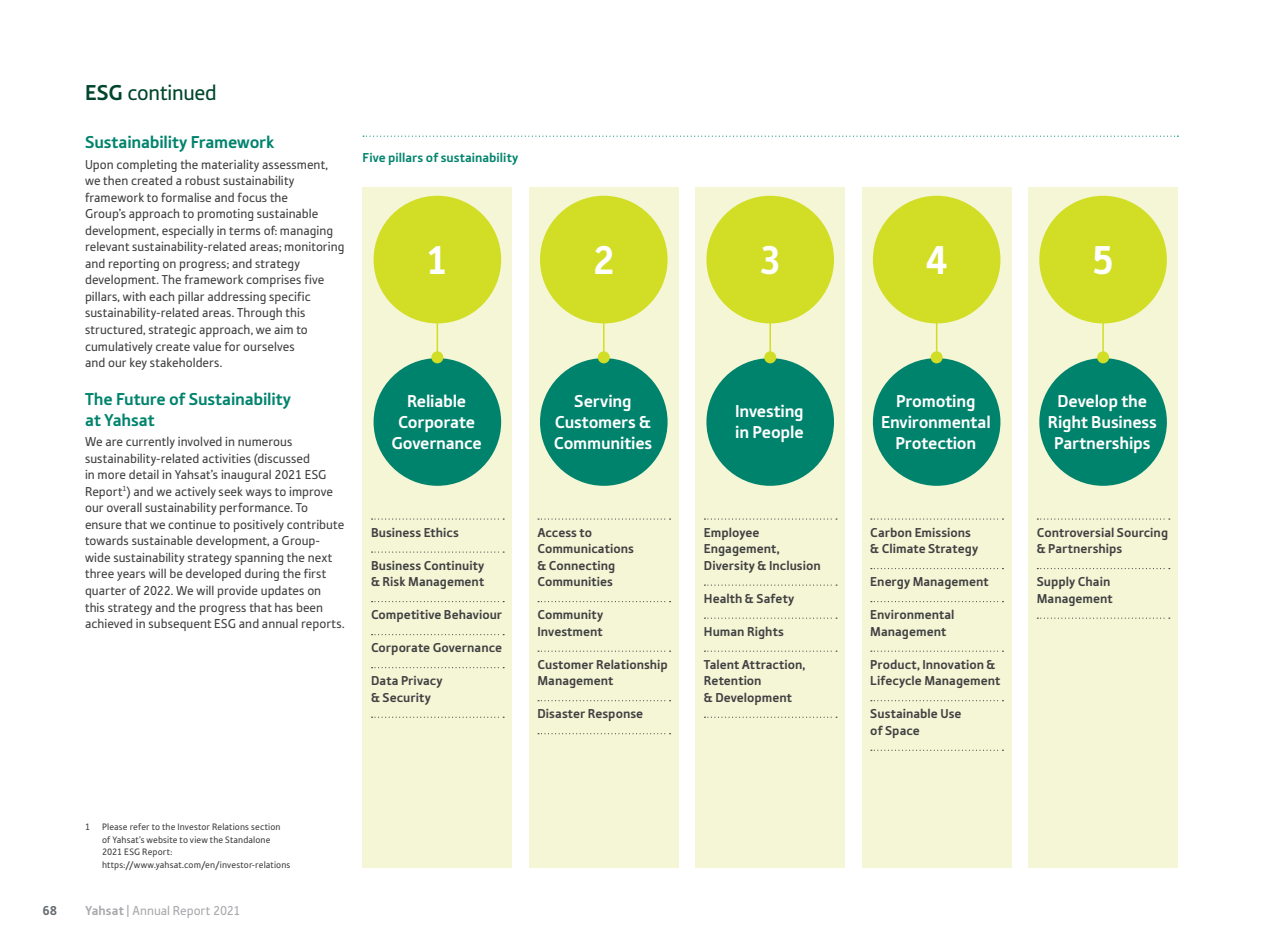
<style>
.page{position:relative;width:1263px;height:949px;background:#fff}
.page>*{position:absolute;margin:0;border:0;box-sizing:border-box;transform-origin:0 0}
.t1{font:700 42px "Tabula ITC Std";color:#fff}
.t2{font:22.5px "Tabula ITC Std";letter-spacing:-.01em;color:#00452b}
.t3{font:700 18px/21px "Tabula ITC Std";letter-spacing:-.01em;color:#fff;text-align:center}
.t4{font:700 18px/21px "Tabula ITC Std";letter-spacing:-.01em;color:#00836d}
.t5{font:13.5px/16.5px "Tabula ITC Std";color:#414042}
.t6{font:700 13.5px/16.5px "Tabula ITC Std";color:#414042}
.t7{font:700 13.5px "Tabula ITC Std";color:#00836d}
.t8{font:13.5px "Tabula ITC Std";color:#a7a9ac}
.t9{font:700 13.5px "Tabula ITC Std";color:#64696f}
.t10{font:9.75px/12.8px "Tabula ITC Std";letter-spacing:.015em;color:#414042}
.s1{font-weight:700}
</style>
<div class="page">
<div style="left:362px;top:187px;width:150px;height:680px;background:#f4f6d5"></div>
<svg style="left:372px;top:518px;width:132px;height:1px"></svg>
<svg style="left:372px;top:551px;width:132px;height:1px"></svg>
<svg style="left:372px;top:601px;width:132px;height:1px"></svg>
<svg style="left:372px;top:634px;width:132px;height:1px"></svg>
<svg style="left:372px;top:667px;width:132px;height:1px"></svg>
<svg style="left:372px;top:716px;width:132px;height:1px"></svg>
<div style="left:374px;top:358px;width:127px;height:127px;background:#00836d;border-radius:50%"></div>
<hr style="left:437px;top:319px;width:1px;height:38px;background:#d2de26">
<div style="left:431px;top:351px;width:12px;height:12px;background:#d2de26;border-radius:50%"></div>
<div style="left:374px;top:196px;width:127px;height:127px;background:#d2de26;border-radius:50%"></div>
<div style="left:529px;top:187px;width:150px;height:680px;background:#f4f6d5"></div>
<svg style="left:538px;top:518px;width:132px;height:1px"></svg>
<svg style="left:538px;top:601px;width:132px;height:1px"></svg>
<svg style="left:538px;top:650px;width:132px;height:1px"></svg>
<svg style="left:538px;top:700px;width:132px;height:1px"></svg>
<svg style="left:538px;top:733px;width:132px;height:1px"></svg>
<div style="left:540px;top:358px;width:128px;height:127px;background:#00836d;border-radius:50%"></div>
<hr style="left:603px;top:319px;width:1px;height:38px;background:#d2de26">
<div style="left:598px;top:351px;width:12px;height:12px;background:#d2de26;border-radius:50%"></div>
<div style="left:540px;top:196px;width:128px;height:127px;background:#d2de26;border-radius:50%"></div>
<div style="left:695px;top:187px;width:150px;height:680px;background:#f4f6d5"></div>
<svg style="left:704px;top:518px;width:133px;height:1px"></svg>
<svg style="left:704px;top:584px;width:133px;height:1px"></svg>
<svg style="left:704px;top:617px;width:133px;height:1px"></svg>
<svg style="left:704px;top:650px;width:133px;height:1px"></svg>
<svg style="left:704px;top:716px;width:133px;height:1px"></svg>
<div style="left:706px;top:358px;width:128px;height:127px;background:#00836d;border-radius:50%"></div>
<hr style="left:769px;top:319px;width:2px;height:38px;background:#d2de26">
<div style="left:764px;top:351px;width:12px;height:12px;background:#d2de26;border-radius:50%"></div>
<div style="left:706px;top:196px;width:128px;height:127px;background:#d2de26;border-radius:50%"></div>
<div style="left:862px;top:187px;width:149px;height:680px;background:#f4f6d5"></div>
<svg style="left:871px;top:518px;width:132px;height:1px"></svg>
<svg style="left:871px;top:568px;width:132px;height:1px"></svg>
<svg style="left:871px;top:601px;width:132px;height:1px"></svg>
<svg style="left:871px;top:650px;width:132px;height:1px"></svg>
<svg style="left:871px;top:700px;width:132px;height:1px"></svg>
<svg style="left:871px;top:749px;width:132px;height:1px"></svg>
<div style="left:873px;top:358px;width:127px;height:127px;background:#00836d;border-radius:50%"></div>
<hr style="left:936px;top:319px;width:1px;height:38px;background:#d2de26">
<div style="left:931px;top:351px;width:12px;height:12px;background:#d2de26;border-radius:50%"></div>
<div style="left:873px;top:196px;width:127px;height:127px;background:#d2de26;border-radius:50%"></div>
<div style="left:1028px;top:187px;width:150px;height:680px;background:#f4f6d5"></div>
<svg style="left:1037px;top:518px;width:133px;height:1px"></svg>
<svg style="left:1037px;top:568px;width:133px;height:1px"></svg>
<svg style="left:1037px;top:617px;width:133px;height:1px"></svg>
<div style="left:1039px;top:358px;width:128px;height:127px;background:#00836d;border-radius:50%"></div>
<hr style="left:1102px;top:319px;width:2px;height:38px;background:#d2de26">
<div style="left:1097px;top:351px;width:12px;height:12px;background:#d2de26;border-radius:50%"></div>
<div style="left:1039px;top:196px;width:128px;height:127px;background:#d2de26;border-radius:50%"></div>
<svg style="left:363px;top:136px;width:815px;height:1px"></svg>
<h2 class="t2" style="left:85px;top:79px;width:133px"><span class="s1">ESG</span> continued</h2>
<h3 class="t4" style="left:85px;top:131px;width:191px">Sustainability Framework</h3>
<p class="t5" style="left:85px;top:156px;width:261px">Upon completing the materiality assessment, we then created a robust sustainability framework to formalise and focus the<br>Group’s approach to promoting sustainable development, especially in terms of: managing relevant sustainability-related areas; monitoring and reporting on progress; and strategy development. The framework comprises five pillars, with each pillar addressing specific sustainability-related areas. Through this structured, strategic approach, we aim to cumulatively create value for ourselves<br>and our key stakeholders.</p>
<h3 class="t4" style="left:85px;top:388px;width:208px">The Future of Sustainability at Yahsat</h3>
<p class="t5" style="left:85px;top:433px;width:261px">We are currently involved in numerous sustainability-related activities (discussed<br>in more detail in Yahsat’s inaugural 2021 ESG Report<sup>1</sup>) and we actively seek ways to improve our overall sustainability performance. To ensure that we continue to positively contribute towards sustainable development, a Group&shy;wide sustainability strategy spanning the next three years will be developed during the first quarter of 2022. We will provide updates on<br>this strategy and the progress that has been achieved in subsequent ESG and annual reports.</p>
<p class="t7" style="left:362px;top:150px;width:157px">Five pillars of sustainability</p>
<h1 class="t1" style="left:426px;top:235px;width:24px">1</h1>
<h3 class="t3" style="left:391px;top:390px;width:92px">Reliable<br>Corporate<br>Governance</h3>
<p class="t6" style="left:371px;top:523px;width:89px">Business Ethics</p>
<p class="t6" style="left:371px;top:556px;width:115px">Business Continuity &amp; Risk Management</p>
<p class="t6" style="left:371px;top:606px;width:133px">Competitive Behaviour</p>
<p class="t6" style="left:371px;top:639px;width:133px">Corporate Governance</p>
<p class="t6" style="left:371px;top:672px;width:73px">Data Privacy &amp; Security</p>
<h1 class="t1" style="left:592px;top:235px;width:24px">2</h1>
<h3 class="t3" style="left:554px;top:390px;width:100px">Serving<br>Customers &amp;<br>Communities</h3>
<p class="t6" style="left:537px;top:523px;width:98px">Access to<br>Communications &amp; Connecting<br>Communities</p>
<p class="t6" style="left:537px;top:606px;width:67px">Community<br>Investment</p>
<p class="t6" style="left:537px;top:655px;width:132px">Customer Relationship<br>Management</p>
<p class="t6" style="left:537px;top:705px;width:107px">Disaster Response</p>
<h1 class="t1" style="left:759px;top:235px;width:24px">3</h1>
<h3 class="t3" style="left:735px;top:401px;width:70px;text-align:left">Investing in People</h3>
<p class="t6" style="left:704px;top:523px;width:118px">Employee<br>Engagement,<br>Diversity &amp; Inclusion</p>
<p class="t6" style="left:704px;top:589px;width:92px">Health &amp; Safety</p>
<p class="t6" style="left:704px;top:622px;width:82px">Human Rights</p>
<p class="t6" style="left:704px;top:655px;width:103px">Talent Attraction,<br>Retention<br>&amp; Development</p>
<p class="t10" style="left:102px;top:819px;width:190px;text-indent:-17px">1 Please refer to the Investor Relations section of Yahsat’s website to view the Standalone 2021 ESG Report: https://www.yahsat.com/en/investor-relations</p>
<p class="t9" style="left:43px;top:902px;width:16px">68</p>
<p class="t8" style="left:85px;top:902px;width:157px"><span class="s1">Yahsat</span> | Annual Report 2021</p>
<h1 class="t1" style="left:925px;top:235px;width:24px">4</h1>
<h1 class="t1" style="left:1092px;top:235px;width:24px">5</h1>
<h3 class="t3" style="left:881px;top:390px;width:111px">Promoting<br>Environmental<br>Protection</h3>
<p class="t6" style="left:870px;top:523px;width:109px">Carbon Emissions &amp; Climate Strategy</p>
<p class="t6" style="left:870px;top:573px;width:120px">Energy Management</p>
<p class="t6" style="left:870px;top:606px;width:86px">Environmental<br>Management</p>
<p class="t6" style="left:870px;top:655px;width:132px">Product, Innovation &amp;<br>Lifecycle Management</p>
<p class="t6" style="left:870px;top:705px;width:93px">Sustainable Use of Space</p>
<h3 class="t3" style="left:1048px;top:390px;width:110px">Develop the<br>Right Business<br>Partnerships</h3>
<p class="t6" style="left:1037px;top:523px;width:133px">Controversial Sourcing &amp; Partnerships</p>
<p class="t6" style="left:1037px;top:573px;width:77px">Supply Chain<br>Management</p>
</div>
